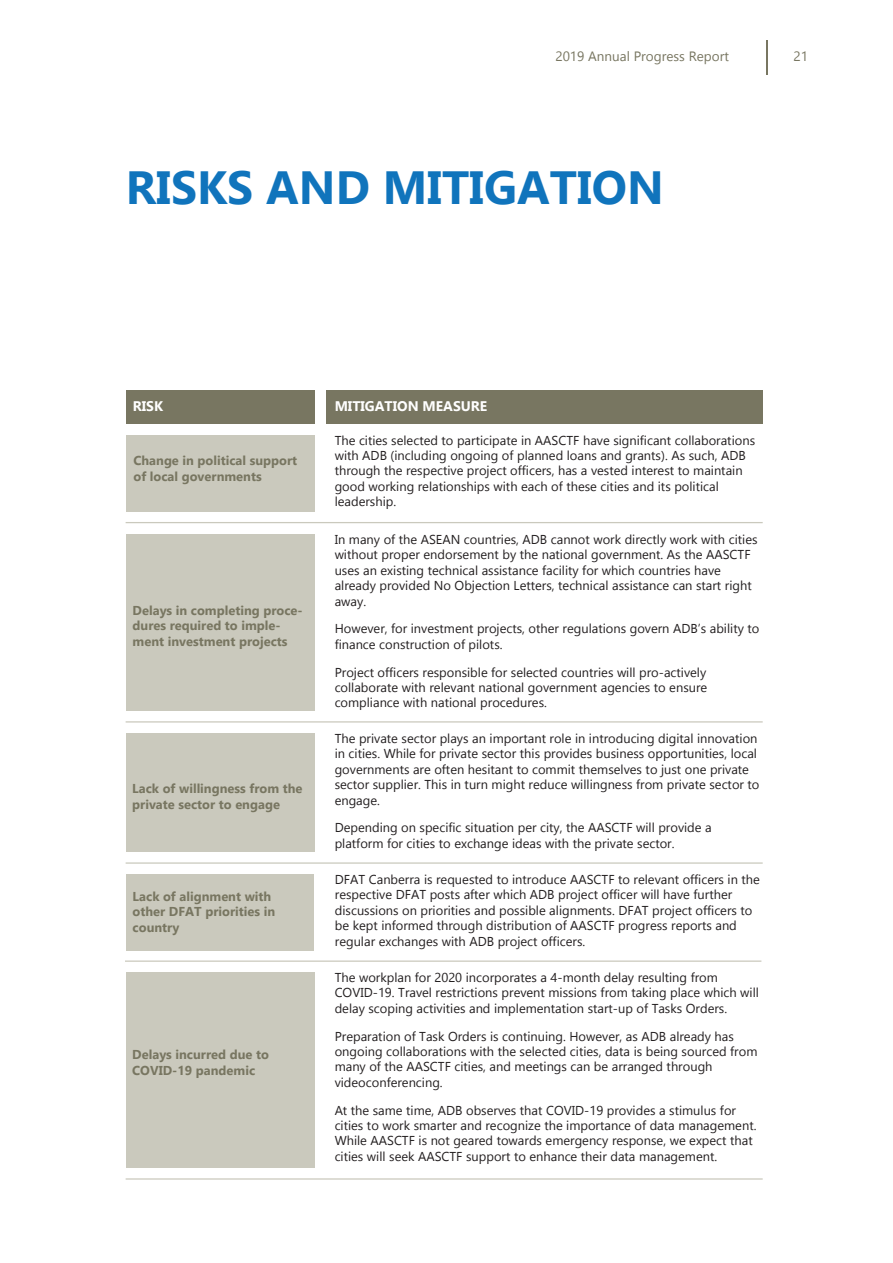
<style>
.page{position:relative;width:893px;height:1263px;background:#fff}
.page>*{position:absolute;margin:0;border:0;box-sizing:border-box;transform-origin:0 0}
.HEADLINE___Bold_18{font:700 46.5px "Gadugi";color:#1074bc}
.t1{font:700 13.95px "Gadugi";color:#fff}
.t2{font:13.5px "Gadugi";color:#787661}
.t3{font:12.9px/15.5px "Gadugi";color:#231f20}
.t4{font:700 12.9px/15.5px "Gadugi";color:#787661}
</style>
<div class="page">
<div style="left:126px;top:390px;width:188px;height:34px;background:#787661"></div>
<div style="left:326px;top:390px;width:437px;height:34px;background:#787661"></div>
<div style="left:126px;top:435px;width:188px;height:76px;background:#cac9bd"></div>
<div style="left:126px;top:534px;width:188px;height:177px;background:#cac9bd"></div>
<div style="left:126px;top:733px;width:188px;height:119px;background:#cac9bd"></div>
<div style="left:126px;top:874px;width:188px;height:77px;background:#cac9bd"></div>
<hr style="left:126px;top:522px;width:637px;height:1px;background:#cac9bd">
<hr style="left:126px;top:721px;width:637px;height:1px;background:#cac9bd">
<hr style="left:126px;top:862px;width:637px;height:2px;background:#cac9bd">
<div style="left:126px;top:972px;width:188px;height:196px;background:#cac9bd"></div>
<hr style="left:126px;top:960px;width:635px;height:2px;background:#cac9bd">
<hr style="left:126px;top:1178px;width:637px;height:1px;background:#cac9bd">
<hr style="left:767px;top:40px;width:1px;height:34px;background:#787661">
<p class="t2" style="left:555px;top:48px;width:175px">2019 Annual Progress Report</p>
<p class="t2" style="left:793px;top:48px;width:16px">21</p>
<p class="HEADLINE___Bold_18" style="left:126px;top:159px;width:539px">RISKS AND MITIGATION</p>
<p class="t1" style="left:133px;top:398px;width:32px">RISK</p>
<p class="t1" style="left:335px;top:398px;width:154px">MITIGATION MEASURE</p>
<p class="t4" style="left:133px;top:453px;width:165px">Change in political support of local governments</p>
<p class="t4" style="left:133px;top:602px;width:172px">Delays in completing proce&shy;dures required to imple&shy;ment investment projects</p>
<p class="t4" style="left:132px;top:781px;width:172px">Lack of willingness from the private sector to engage</p>
<p class="t4" style="left:133px;top:889px;width:144px">Lack of alignment with other DFAT priorities in country</p>
<p class="t4" style="left:132px;top:1047px;width:138px">Delays incurred due to<br>COVID-19 pandemic</p>
<p class="t3" style="left:335px;top:432px;width:422px">The cities selected to participate in AASCTF have significant collaborations with ADB (including ongoing of planned loans and grants). As such, ADB through the respective project officers, has a vested interest to maintain good working relationships with each of these cities and its political leadership.</p>
<p class="t3" style="left:335px;top:532px;width:424px">In many of the ASEAN countries, ADB cannot work directly work with cities without proper endorsement by the national government. As the AASCTF uses an existing technical assistance facility for which countries have already provided No Objection Letters, technical assistance can start right away.</p>
<p class="t3" style="left:335px;top:621px;width:426px">However, for investment projects, other regulations govern ADB’s ability to finance construction of pilots.</p>
<p class="t3" style="left:335px;top:664px;width:374px;text-align:justify">Project officers responsible for selected countries will pro-actively collaborate with relevant national government agencies to ensure compliance with national procedures.</p>
<p class="t3" style="left:335px;top:730px;width:426px">The private sector plays an important role in introducing digital innovation in cities. While for private sector this provides business opportunities, local governments are often hesitant to commit themselves to just one private sector supplier. This in turn might reduce willingness from private sector to engage.</p>
<p class="t3" style="left:335px;top:820px;width:379px">Depending on specific situation per city, the AASCTF will provide a platform for cities to exchange ideas with the private sector.</p>
<p class="t3" style="left:335px;top:871px;width:427px">DFAT Canberra is requested to introduce AASCTF to relevant officers in the respective DFAT posts after which ADB project officer will have further discussions on priorities and possible alignments. DFAT project officers to be kept informed through distribution of AASCTF progress reports and regular exchanges with ADB project officers.</p>
<p class="t3" style="left:335px;top:969px;width:426px">The workplan for 2020 incorporates a 4-month delay resulting from<br>COVID-19. Travel restrictions prevent missions from taking place which will delay scoping activities and implementation start-up of Tasks Orders.</p>
<p class="t3" style="left:335px;top:1028px;width:424px">Preparation of Task Orders is continuing. However, as ADB already has ongoing collaborations with the selected cities, data is being sourced from many of the AASCTF cities, and meetings can be arranged through videoconferencing.</p>
<p class="t3" style="left:335px;top:1102px;width:423px">At the same time, ADB observes that COVID-19 provides a stimulus for cities to work smarter and recognize the importance of data management.<br>While AASCTF is not geared towards emergency response, we expect that cities will seek AASCTF support to enhance their data management.</p>
</div>
